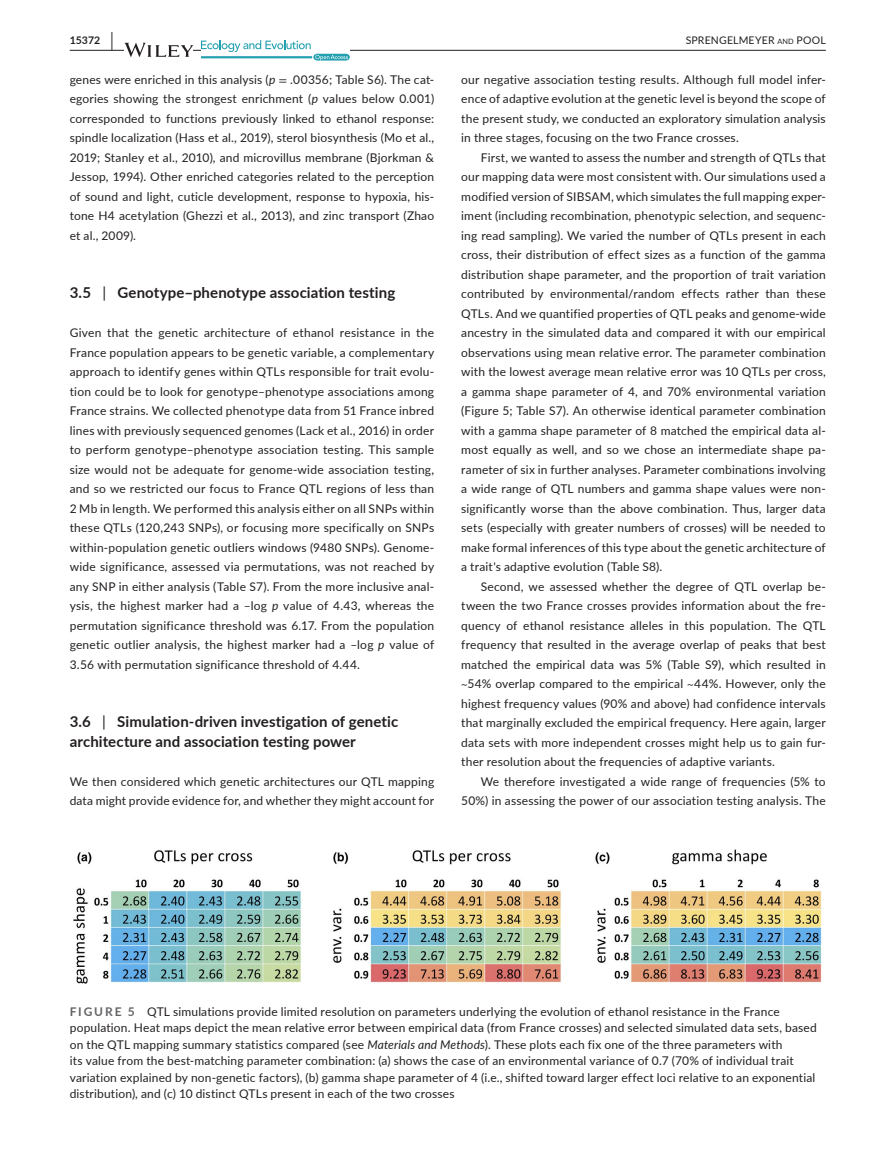
<style>
.page{position:relative;width:893px;height:1174px;background:#fff}
.page>*{position:absolute;margin:0;border:0;box-sizing:border-box;transform-origin:0 0}
.t1{font:700 15px/19.5px "Lato";letter-spacing:.005em;color:#231f20}
.t2{font:12px/19.5px "Lato";letter-spacing:.015em;color:#231f20;text-align:justify}
.t3{font:10.5px "Lato";letter-spacing:.02em;color:#231f20}
.t4{font:700 10.5px "Lato";color:#231f20}
.s1{font-size:19.5px}
.s2{font-size:7.35px}
.s3{font-style:italic}
.s4{font-family:"STIX"}
.s5{font-weight:400}
.s6{font-weight:700;color:#636366}
</style>
<div class="page">
<hr style="left:70px;top:50px;width:756px;height:1px;background:#231f20">
<svg style="left:125px;top:43px;width:68px;height:14px"></svg>
<svg style="left:201px;top:40px;width:149px;height:21px"></svg>
<img style="left:74px;top:849px;width:748px;height:134px">
<p class="t4" style="left:70px;top:33px;width:45px">15372 <span class="s1">|</span></p>
<p class="t3" style="left:686px;top:33px;width:142px">SPRENGELMEYER <span class="s2">an d</span> POOL</p>
<p class="t2" style="left:70px;top:69px;width:366px">genes were enriched in this analysis (<span class="s3">p</span> <span class="s4">=</span> .00356; Table S6). The cat&shy;egories showing the strongest enrichment (<span class="s3">p</span> values below 0.001) corresponded to functions previously linked to ethanol response: spindle localization (Hass et al., 2019), sterol biosynthesis (Mo et al., 2019; Stanley et al., 2010), and microvillus membrane (Bjorkman &amp; Jessop, 1994). Other enriched categories related to the perception of sound and light, cuticle development, response to hypoxia, his&shy;tone H4 acetylation (Ghezzi et al., 2013), and zinc transport (Zhao et al., 2009).</p>
<p class="t2" style="left:461px;top:69px;width:366px">our negative association testing results. Although full model infer&shy;ence of adaptive evolution at the genetic level is beyond the scope of the present study, we conducted an exploratory simulation analysis in three stages, focusing on the two France crosses.</p>
<p class="t2" style="left:461px;top:147px;width:366px;text-indent:20px">First, we wanted to assess the number and strength of QTLs that our mapping data were most consistent with. Our simulations used a modified version of SIBSAM, which simulates the full mapping exper&shy;iment (including recombination, phenotypic selection, and sequenc&shy;ing read sampling). We varied the number of QTLs present in each cross, their distribution of effect sizes as a function of the gamma distribution shape parameter, and the proportion of trait variation contributed by environmental/random effects rather than these QTLs. And we quantified properties of QTL peaks and genome-wide ancestry in the simulated data and compared it with our empirical observations using mean relative error. The parameter combination with the lowest average mean relative error was 10 QTLs per cross, a gamma shape parameter of 4, and 70% environmental variation (Figure 5; Table S7). An otherwise identical parameter combination with a gamma shape parameter of 8 matched the empirical data al&shy;most equally as well, and so we chose an intermediate shape pa&shy;rameter of six in further analyses. Parameter combinations involving a wide range of QTL numbers and gamma shape values were non&shy;significantly worse than the above combination. Thus, larger data sets (especially with greater numbers of crosses) will be needed to make formal inferences of this type about the genetic architecture of a trait's adaptive evolution (Table S8).</p>
<p class="t2" style="left:461px;top:576px;width:366px;text-indent:20px">Second, we assessed whether the degree of QTL overlap be&shy;tween the two France crosses provides information about the fre&shy;quency of ethanol resistance alleles in this population. The QTL frequency that resulted in the average overlap of peaks that best matched the empirical data was 5% (Table S9), which resulted in <span class="s4">~</span>54% overlap compared to the empirical <span class="s4">~</span>44%. However, only the highest frequency values (90% and above) had confidence intervals that marginally excluded the empirical frequency. Here again, larger data sets with more independent crosses might help us to gain fur&shy;ther resolution about the frequencies of adaptive variants.</p>
<p class="t2" style="left:461px;top:771px;width:366px;text-align:right">We therefore investigated a wide range of frequencies (5% to<br>50%) in assessing the power of our association testing analysis. The</p>
<p class="t1" style="left:70px;top:282px;width:327px">3.5 <span class="s5">|</span> Genotype–phenotype association testing</p>
<p class="t2" style="left:70px;top:323px;width:366px">Given that the genetic architecture of ethanol resistance in the France population appears to be genetic variable, a complementary approach to identify genes within QTLs responsible for trait evolu&shy;tion could be to look for genotype–phenotype associations among France strains. We collected phenotype data from 51 France inbred lines with previously sequenced genomes (Lack et al., 2016) in order to perform genotype–phenotype association testing. This sample size would not be adequate for genome-wide association testing, and so we restricted our focus to France QTL regions of less than 2 Mb in length. We performed this analysis either on all SNPs within these QTLs (120,243 SNPs), or focusing more specifically on SNPs within-population genetic outliers windows (9480 SNPs). Genome&shy;wide significance, assessed via permutations, was not reached by any SNP in either analysis (Table S7). From the more inclusive anal&shy;ysis, the highest marker had a –log <span class="s3">p</span> value of 4.43, whereas the permutation significance threshold was 6.17. From the population genetic outlier analysis, the highest marker had a –log <span class="s3">p</span> value of 3.56 with permutation significance threshold of 4.44.</p>
<p class="t1" style="left:70px;top:711px;width:330px">3.6 <span class="s5">|</span> Simulation-driven investigation of genetic architecture and association testing power</p>
<p class="t2" style="left:70px;top:771px;width:366px">We then considered which genetic architectures our QTL mapping data might provide evidence for, and whether they might account for</p>
<p class="t2" style="left:70px;top:1002px;width:749px;line-height:16.5px;text-align:left"><span class="s6">FIGURE 5</span> QTL simulations provide limited resolution on parameters underlying the evolution of ethanol resistance in the France population. Heat maps depict the mean relative error between empirical data (from France crosses) and selected simulated data sets, based on the QTL mapping summary statistics compared (see <span class="s3">Materials and Methods</span>). These plots each fix one of the three parameters with<br>its value from the best-matching parameter combination: (a) shows the case of an environmental variance of 0.7 (70% of individual trait variation explained by non-genetic factors), (b) gamma shape parameter of 4 (i.e., shifted toward larger effect loci relative to an exponential distribution), and (c) 10 distinct QTLs present in each of the two crosses</p>
</div>
